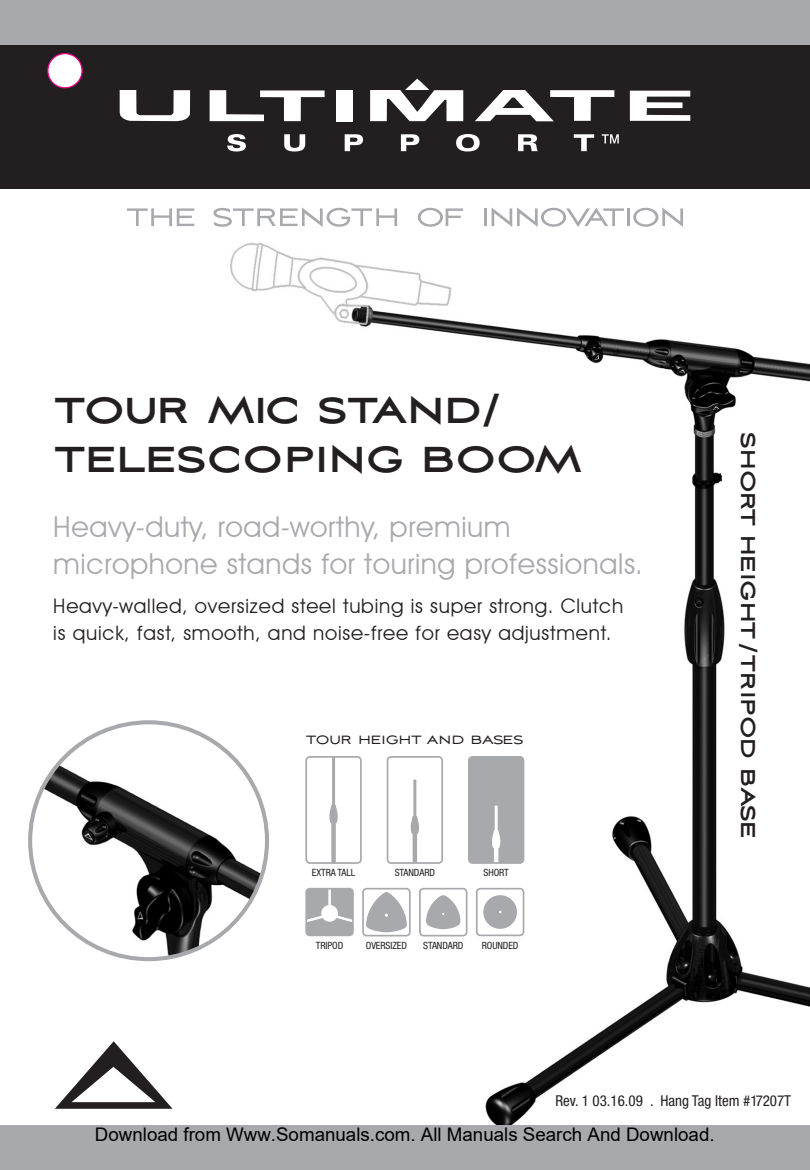
<style>
.page{position:relative;width:810px;height:1170px;background:#fff}
.page>*{position:absolute;margin:0;border:0;box-sizing:border-box;transform-origin:0 0}
.t1{font:700 45px "Aviano Sans";color:#231f20}
.t2{font:700 45px "Aviano Sans";letter-spacing:-.02em;color:#231f20}
.t3{font:28.75px/37.2px "Avant Garde IT Cby BT";letter-spacing:.02em;color:#a8a9ad}
.t4{font:700 25px "Aviano Sans";color:#231f20}
.t5{font:20px/27.5px "Avant Garde IT Cby BT";letter-spacing:.04em;color:#231f20}
.t6{font:18.75px "Arial";color:#000}
.t7{font:condensed 15px "Helvetica Neue";color:#231f20}
.genral{font:15px "Aviano Sans";letter-spacing:-.01em;color:#231f20}
.genral-2{font:condensed 10px "Helvetica Neue";letter-spacing:-.01em;color:#231f20}
</style>
<div class="page">
<img style="left:149px;top:217px;width:661px;height:908px">
<div style="left:0;top:0;width:810px;height:189px;background:#231f20"></div>
<div style="left:0;top:0;width:810px;height:45px;background:#a8a9ad"></div>
<div style="left:0;top:1125px;width:810px;height:45px;background:#a8a9ad"></div>
<svg style="left:120px;top:90px;width:70px;height:31px"></svg>
<div style="left:336px;top:90px;width:16px;height:31px;background:#fff"></div>
<svg style="left:370px;top:79px;width:93px;height:42px"></svg>
<svg style="left:210px;top:90px;width:115px;height:31px"></svg>
<svg style="left:630px;top:91px;width:60px;height:30px"></svg>
<svg style="left:475px;top:90px;width:139px;height:31px"></svg>
<svg style="left:227px;top:134px;width:19px;height:17px"></svg>
<svg style="left:284px;top:134px;width:21px;height:17px"></svg>
<svg style="left:345px;top:134px;width:18px;height:17px"></svg>
<svg style="left:401px;top:134px;width:18px;height:17px"></svg>
<svg style="left:456px;top:134px;width:24px;height:17px"></svg>
<svg style="left:518px;top:134px;width:20px;height:17px"></svg>
<svg style="left:574px;top:134px;width:20px;height:17px"></svg>
<svg style="left:602px;top:134px;width:17px;height:10px"></svg>
<svg style="left:127px;top:208px;width:67px;height:18px"></svg>
<svg style="left:214px;top:207px;width:183px;height:20px"></svg>
<svg style="left:418px;top:208px;width:45px;height:19px"></svg>
<svg style="left:484px;top:208px;width:2px;height:18px"></svg>
<svg style="left:492px;top:207px;width:132px;height:20px"></svg>
<hr style="left:627px;top:208px;width:3px;height:18px;background:#a8a9ad">
<svg style="left:633px;top:207px;width:50px;height:20px"></svg>
<svg style="left:55px;top:1041px;width:118px;height:68px"></svg>
<img style="left:30px;top:722px;width:237px;height:237px;border-radius:118px">
<div style="left:306px;top:757px;width:55px;height:106px;background:#fff;border-radius:4px"></div>
<svg style="left:329px;top:759px;width:9px;height:102px"></svg>
<div style="left:305px;top:756px;width:57px;height:108px;border:2px solid #a8a9ad;border-radius:4px"></div>
<div style="left:388px;top:757px;width:54px;height:106px;background:#fff;border-radius:4px"></div>
<svg style="left:411px;top:780px;width:8px;height:81px"></svg>
<div style="left:387px;top:756px;width:56px;height:108px;border:2px solid #a8a9ad;border-radius:4px"></div>
<div style="left:469px;top:757px;width:55px;height:106px;background:#a8a9ad;border-radius:4px"></div>
<svg style="left:492px;top:806px;width:8px;height:55px"></svg>
<div style="left:468px;top:756px;width:56px;height:108px;border:2px solid #a8a9ad;border-radius:4px"></div>
<div style="left:477px;top:889px;width:47px;height:46px;background:#fff;border-radius:4px"></div>
<div style="left:476px;top:888px;width:48px;height:48px;border:2px solid #a8a9ad;border-radius:4px"></div>
<svg style="left:483px;top:895px;width:34px;height:34px"></svg>
<svg style="left:308px;top:891px;width:43px;height:42px"></svg>
<div style="left:305px;top:888px;width:49px;height:48px;border:2px solid #a8a9ad;border-radius:4px"></div>
<div style="left:420px;top:889px;width:47px;height:47px;background:#fff;border-radius:4px"></div>
<div style="left:419px;top:888px;width:49px;height:48px;border:2px solid #a8a9ad;border-radius:4px"></div>
<svg style="left:426px;top:895px;width:34px;height:34px"></svg>
<div style="left:363px;top:889px;width:47px;height:47px;background:#fff;border-radius:4px"></div>
<div style="left:362px;top:888px;width:49px;height:48px;border:2px solid #a8a9ad;border-radius:4px"></div>
<svg style="left:366px;top:892px;width:41px;height:40px"></svg>
<div style="left:48px;top:54px;width:34px;height:34px;background:#fff;border-radius:50%"></div>
<div style="left:47px;top:53px;width:36px;height:35px;border:1px solid #ed028c;border-radius:50%"></div>
<p class="t2" style="left:55px;top:384px;width:448px">TOUR MIC STAND/</p>
<p class="t1" style="left:55px;top:433px;width:529px">TELESCOPING BOOM</p>
<p class="t4" style="left:763px;top:432px;width:407px;rotate:90deg">SHORT HEIGHT /TRIPOD BASE</p>
<p class="t3" style="left:53px;top:508px;width:591px">Heavy-duty, road-worthy, premium microphone stands for touring professionals.</p>
<p class="t5" style="left:53px;top:592px;width:571px">Heavy-walled, oversized steel tubing is super strong. Clutch is quick, fast, smooth, and noise-free for easy adjustment.</p>
<p class="genral" style="left:306px;top:731px;width:219px">TOUR HEIGHT AND BASES</p>
<p class="genral-2" style="left:312px;top:867px;width:45px">EXTRA TALL</p>
<p class="genral-2" style="left:395px;top:867px;width:42px">STANDARD</p>
<p class="genral-2" style="left:484px;top:867px;width:27px">SHORT</p>
<p class="genral-2" style="left:316px;top:939px;width:29px">TRIPOD</p>
<p class="genral-2" style="left:366px;top:939px;width:43px">OVERSIZED</p>
<p class="genral-2" style="left:423px;top:939px;width:42px">STANDARD</p>
<p class="genral-2" style="left:482px;top:939px;width:38px">ROUNDED</p>
<p class="t7" style="left:555px;top:1092px;width:237px">Rev. 1 03.16.09 . Hang Tag Item #17207T</p>
<p class="t6" style="left:95px;top:1124px;width:621px">Download from Www.Somanuals.com. All Manuals Search And Download.</p>
</div>
